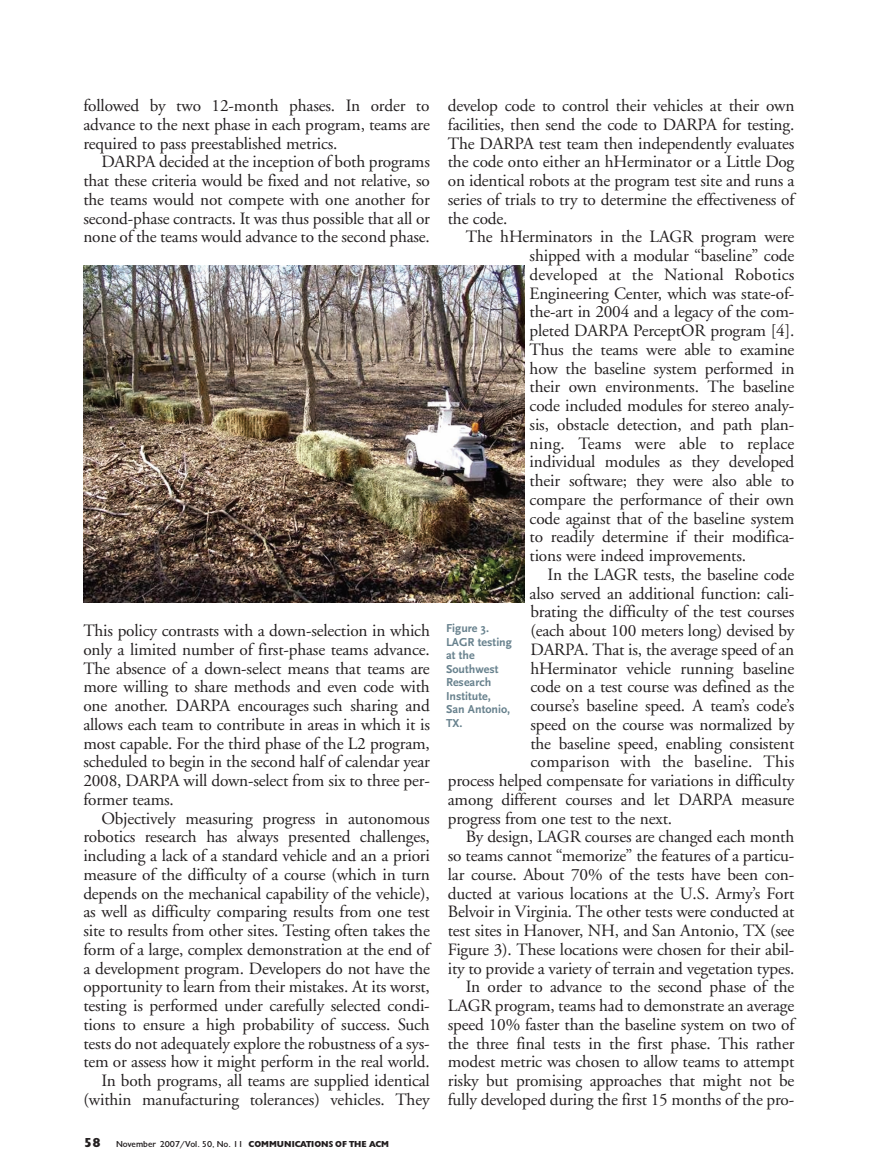
<style>
.page{position:relative;width:879px;height:1174px;background:#fff}
.page>*{position:absolute;margin:0;border:0;box-sizing:border-box;transform-origin:0 0}
.t1{font:17.25px/18.8px "Adobe Garamond";letter-spacing:-.01em;color:#231f20;text-align:justify}
.t2{font:17.25px "Adobe Garamond";letter-spacing:.01em;color:#231f20}
.t3{font:700 12px/13.5px "Scala Sans";color:#67818d}
.t4{font:9px "Gill";color:#231f20}
.s1{font-weight:900;font-size:13.5px}
.s2{font-weight:900}
</style>
<div class="page">
<img style="left:83px;top:266px;width:441px;height:336px">
<p class="t1" style="left:83px;top:98px;width:348px">followed by two 12-month phases. In order to advance to the next phase in each program, teams are required to pass preestablished metrics.</p>
<p class="t1" style="left:83px;top:154px;width:348px;text-indent:18px">DARPA decided at the inception of both programs that these criteria would be fixed and not relative, so the teams would not compete with one another for second-phase contracts. It was thus possible that all or none of the teams would advance to the second phase.</p>
<p class="t1" style="left:83px;top:623px;width:348px">This policy contrasts with a down-selection in which only a limited number of first-phase teams advance.<br>The absence of a down-select means that teams are more willing to share methods and even code with one another. DARPA encourages such sharing and allows each team to contribute in areas in which it is most capable. For the third phase of the L2 program, scheduled to begin in the second half of calendar year 2008, DARPA will down-select from six to three per&shy;former teams.</p>
<p class="t1" style="left:83px;top:810px;width:348px;text-align:right">Objectively measuring progress in autonomous robotics research has always presented challenges, including a lack of a standard vehicle and an a priori measure of the difficulty of a course (which in turn depends on the mechanical capability of the vehicle), as well as difficulty comparing results from one test site to results from other sites. Testing often takes the form of a large, complex demonstration at the end of a development program. Developers do not have the opportunity to learn from their mistakes. At its worst, testing is performed under carefully selected condi&shy;tions to ensure a high probability of success. Such tests do not adequately explore the robustness of a sys&shy;tem or assess how it might perform in the real world.<br>In both programs, all teams are supplied identical (within manufacturing tolerances) vehicles. They</p>
<p class="t4" style="left:83px;top:1141px;width:307px"><span class="s1">58</span> November 2007/Vol. 50, No. 11 <span class="s2">COMMUNICATIONS OF THE ACM</span></p>
<p class="t1" style="left:447px;top:98px;width:348px">develop code to control their vehicles at their own facilities, then send the code to DARPA for testing.<br>The DARPA test team then independently evaluates the code onto either an hHerminator or a Little Dog on identical robots at the program test site and runs a series of trials to try to determine the effectiveness of the code.</p>
<p class="t1" style="left:529px;top:229px;width:266px;text-indent:-64px">The hHerminators in the LAGR program were shipped with a modular “baseline” code developed at the National Robotics Engineering Center, which was state-of&shy;the-art in 2004 and a legacy of the com&shy;pleted DARPA PerceptOR program [4].<br>Thus the teams were able to examine how the baseline system performed in their own environments. The baseline code included modules for stereo analy&shy;sis, obstacle detection, and path plan&shy;ning. Teams were able to replace individual modules as they developed their software; they were also able to compare the performance of their own code against that of the baseline system to readily determine if their modifica&shy;tions were indeed improvements.</p>
<p class="t1" style="left:547px;top:566px;width:248px">In the LAGR tests, the baseline code</p>
<p class="t1" style="left:529px;top:585px;width:266px">also served an additional function: cali-</p>
<p class="t1" style="left:530px;top:604px;width:265px">brating the difficulty of the test courses</p>
<p class="t1" style="left:530px;top:623px;width:265px">(each about 100 meters long) devised by</p>
<p class="t1" style="left:530px;top:641px;width:265px">DARPA. That is, the average speed of an</p>
<p class="t1" style="left:530px;top:660px;width:265px">hHerminator vehicle running baseline</p>
<p class="t1" style="left:530px;top:679px;width:265px">code on a test course was defined as the</p>
<p class="t1" style="left:530px;top:698px;width:265px">course’s baseline speed. A team’s code’s</p>
<p class="t1" style="left:530px;top:716px;width:265px">speed on the course was normalized by</p>
<p class="t1" style="left:530px;top:735px;width:265px">the baseline speed, enabling consistent</p>
<p class="t2" style="left:530px;top:755px;width:265px">comparison with the baseline. This</p>
<p class="t1" style="left:447px;top:773px;width:348px">process helped compensate for variations in difficulty</p>
<p class="t1" style="left:447px;top:791px;width:348px">among different courses and let DARPA measure</p>
<p class="t1" style="left:447px;top:810px;width:226px">progress from one test to the next.</p>
<p class="t1" style="left:465px;top:829px;width:330px">By design, LAGR courses are changed each month</p>
<p class="t1" style="left:447px;top:848px;width:348px">so teams cannot “memorize” the features of a particu-</p>
<p class="t1" style="left:447px;top:866px;width:348px">lar course. About 70% of the tests have been con-</p>
<p class="t1" style="left:447px;top:885px;width:348px">ducted at various locations at the U.S. Army’s Fort</p>
<p class="t1" style="left:447px;top:904px;width:348px">Belvoir in Virginia. The other tests were conducted at</p>
<p class="t1" style="left:447px;top:923px;width:348px">test sites in Hanover, NH, and San Antonio, TX (see</p>
<p class="t1" style="left:447px;top:941px;width:348px">Figure 3). These locations were chosen for their abil-</p>
<p class="t1" style="left:447px;top:960px;width:348px">ity to provide a variety of terrain and vegetation types.</p>
<p class="t1" style="left:465px;top:979px;width:330px">In order to advance to the second phase of the</p>
<p class="t1" style="left:447px;top:998px;width:348px">LAGR program, teams had to demonstrate an average</p>
<p class="t1" style="left:447px;top:1016px;width:348px">speed 10% faster than the baseline system on two of</p>
<p class="t1" style="left:447px;top:1035px;width:348px">the three final tests in the first phase. This rather</p>
<p class="t1" style="left:447px;top:1054px;width:348px">modest metric was chosen to allow teams to attempt</p>
<p class="t1" style="left:447px;top:1073px;width:348px">risky but promising approaches that might not be</p>
<p class="t1" style="left:447px;top:1091px;width:348px">fully developed during the first 15 months of the pro-</p>
<p class="t3" style="left:446px;top:621px;width:67px">Figure 3.<br>LAGR testing at the<br>Southwest<br>Research<br>Institute,<br>San Antonio,<br>TX.</p>
</div>
